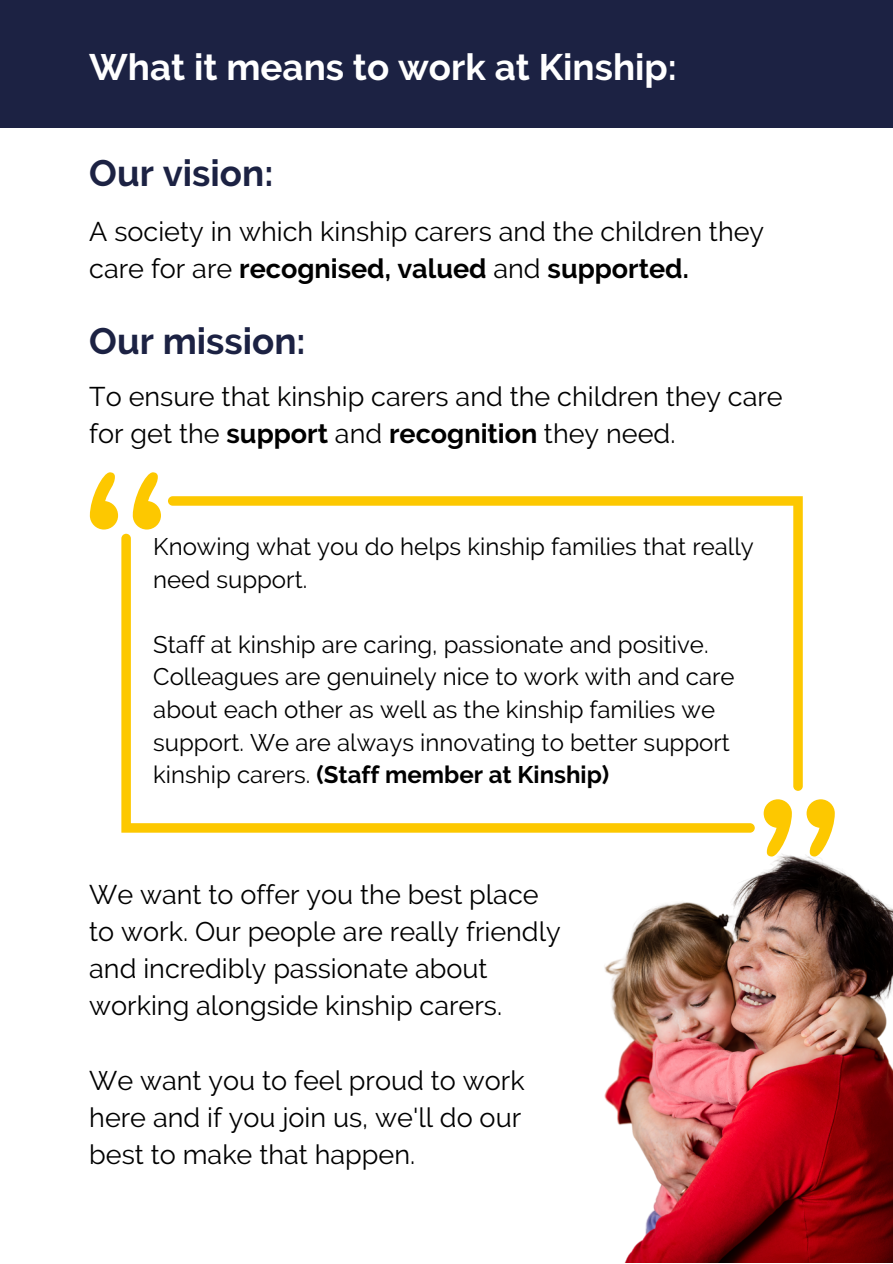
<style>
.page{position:relative;width:893px;height:1264px;background:#fff}
.page>*{position:absolute;margin:0;border:0;box-sizing:border-box;transform-origin:0 0}
.t1{font:700 36.75px "Raleway";color:#fff}
.t2{font:700 36.75px "Raleway";color:#1c2243}
.t3{font:27px/37px "Raleway";color:#000}
.t4{font:24px/32.5px "Raleway";color:#000}
.s1{font-weight:700}
</style>
<div class="page">
<div style="left:0;top:0;width:892px;height:128px;background:#1c2243"></div>
<img style="left:422px;top:816px;width:470px;height:446px">
<svg style="left:133px;top:472px;width:28px;height:57px"></svg>
<svg style="left:90px;top:472px;width:28px;height:57px"></svg>
<svg style="left:763px;top:799px;width:28px;height:57px"></svg>
<svg style="left:806px;top:799px;width:28px;height:57px"></svg>
<svg style="left:168px;top:496px;width:634px;height:294px"></svg>
<svg style="left:121px;top:533px;width:633px;height:299px"></svg>
<p class="t1" style="left:89px;top:45px;width:589px">What it means to work at Kinship:</p>
<p class="t2" style="left:89px;top:151px;width:186px">Our vision:</p>
<p class="t3" style="left:89px;top:212px;width:676px">A society in which kinship carers and the children they care for are <span class="s1">recognised, valued</span> and <span class="s1">supported.</span></p>
<p class="t2" style="left:89px;top:319px;width:218px">Our mission:</p>
<p class="t3" style="left:89px;top:378px;width:695px">To ensure that kinship carers and the children they care for get the <span class="s1">support</span> and <span class="s1">recognition</span> they need.</p>
<p class="t4" style="left:153px;top:530px;width:602px">Knowing what you do helps kinship families that really need support.</p>
<p class="t4" style="left:153px;top:628px;width:583px">Staff at kinship are caring, passionate and positive.<br>Colleagues are genuinely nice to work with and care about each other as well as the kinship families we support. We are always innovating to better support kinship carers. <span class="s1">(Staff member at Kinship)</span></p>
<p class="t3" style="left:89px;top:876px;width:473px">We want to offer you the best place to work. Our people are really friendly and incredibly passionate about working alongside kinship carers.</p>
<p class="t3" style="left:89px;top:1061px;width:437px">We want you to feel proud to work here and if you join us, we'll do our best to make that happen.</p>
</div>
